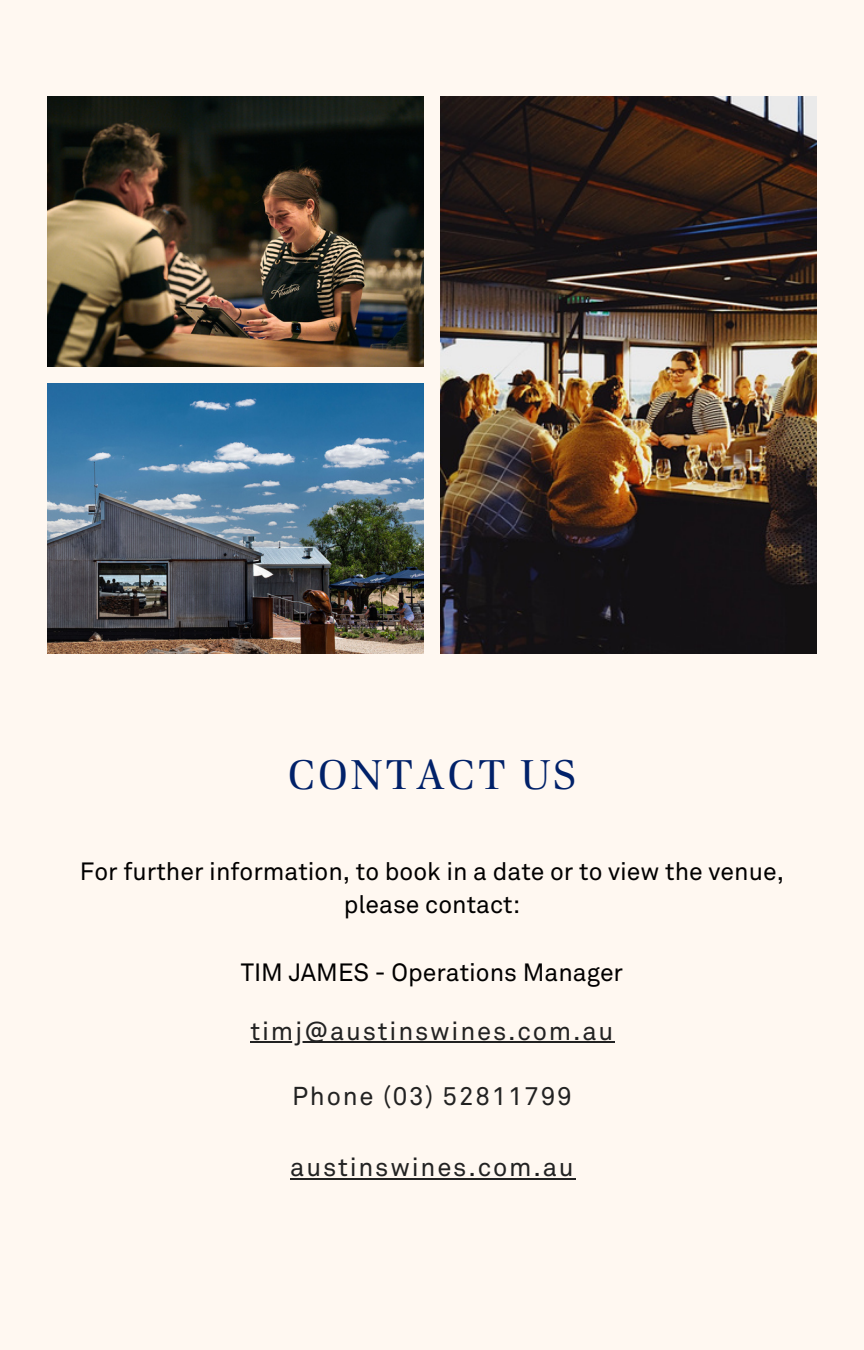
<style>
.page{position:relative;width:864px;height:1350px;background:#fff8f1}
.page>*{position:absolute;margin:0;border:0;box-sizing:border-box;transform-origin:0 0}
.t1{font:40.5px "Home Text";letter-spacing:.05em;color:#012169}
.t2{font:25.65px "Akkurat Std";letter-spacing:.07em;color:#222}
.t3{font:24.75px/33.8px "Akkurat Std";color:#000;text-align:center}
</style>
<div class="page">
<img style="left:47px;top:97px;width:377px;height:270px">
<img style="left:47px;top:384px;width:377px;height:270px">
<img style="left:440px;top:97px;width:377px;height:557px">
<hr style="left:250px;top:1041px;width:365px;height:2px;background:#222">
<hr style="left:290px;top:1178px;width:285px;height:2px;background:#222">
<h1 class="t1" style="left:288px;top:750px;width:290px">CONTACT US</h1>
<p class="t3" style="left:80px;top:856px;width:706px">For further information, to book in a date or to view the venue, please contact:</p>
<p class="t3" style="left:241px;top:957px;width:384px">TIM JAMES - Operations Manager</p>
<p class="t2" style="left:250px;top:1020px;width:365px">timj@austinswines.com.au</p>
<p class="t2" style="left:292px;top:1085px;width:281px">Phone (03) 52811799</p>
<p class="t2" style="left:290px;top:1156px;width:285px">austinswines.com.au</p>
</div>
